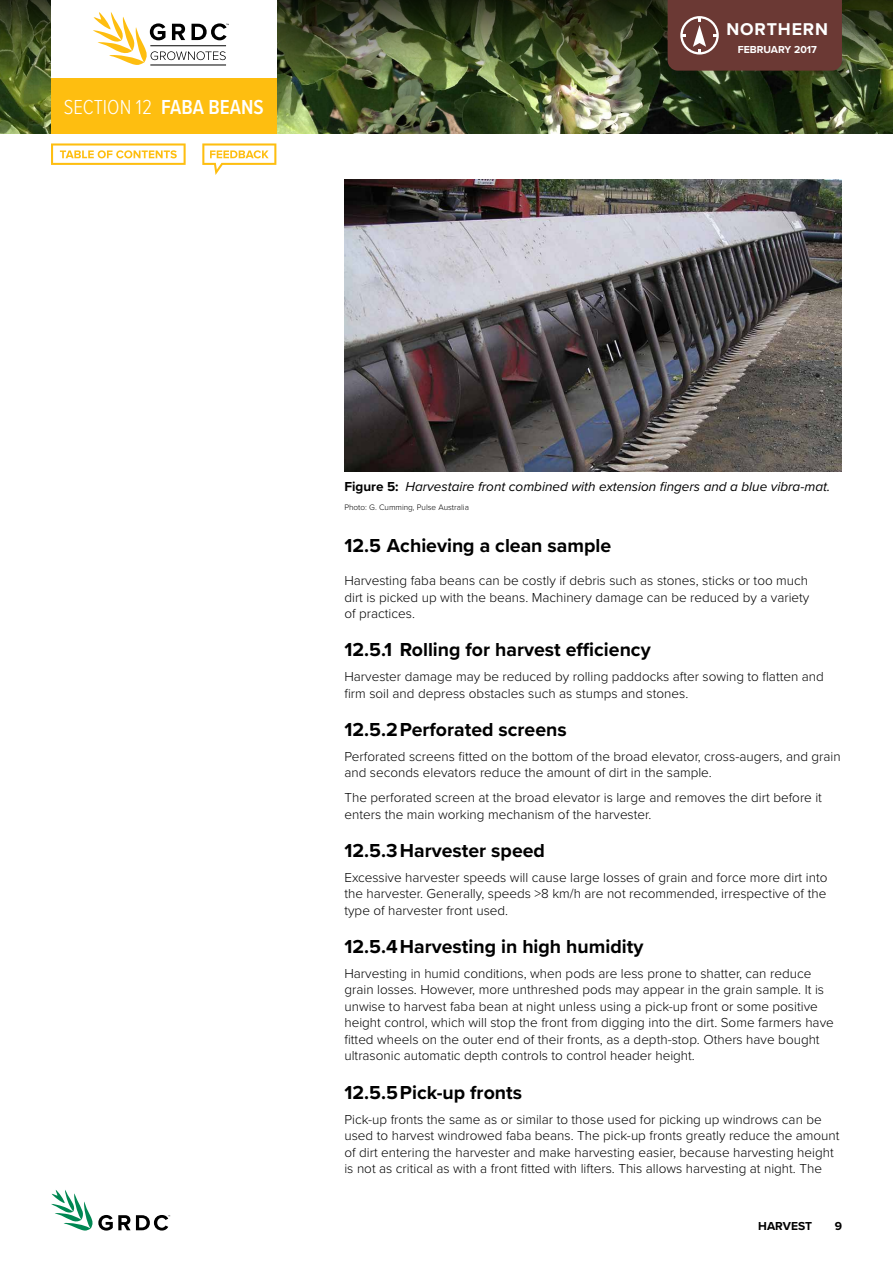
<style>
.page{position:relative;width:893px;height:1263px;background:#fff}
.page>*{position:absolute;margin:0;border:0;box-sizing:border-box;transform-origin:0 0}
.t1{font:300 21px "Proxima Nova Cond";color:#fff}
.t2{font:600 21px "Proxima Nova Cond";color:#fff}
.t3{font:700 19.5px "Proxima Nova";color:#000}
.t4{font:700 17.7px "Proxima Nova";letter-spacing:.05em;color:#fff}
.t5{font:300 13.5px/16.5px "Proxima Nova";color:#000}
.t6{font:italic 13.5px "Proxima Nova";color:#000}
.t7{font:700 12px "Proxima Nova";color:#000}
.t8{font:700 10.5px "Proxima Nova";color:#fff}
.t9{font:300 8.25px "Proxima Nova";color:#000}
.s1{font-weight:600}
.s2{font-weight:700;font-style:normal}
</style>
<div class="page">
<img style="left:0;top:117px;width:893px;height:16px">
<img style="left:0;top:0;width:893px;height:117px">
<svg style="left:51px;top:1190px;width:119px;height:41px"></svg>
<div style="left:51px;top:0;width:225px;height:81px;background:#fff"></div>
<div style="left:51px;top:78px;width:225px;height:55px;background:#febe10"></div>
<svg style="left:51px;top:143px;width:135px;height:22px"></svg>
<svg style="left:202px;top:143px;width:74px;height:32px"></svg>
<div style="left:668px;top:0;width:174px;height:71px;background:#6b3934"></div>
<hr style="left:150px;top:65px;width:76px;height:1px;background:#000">
<svg style="left:93px;top:12px;width:136px;height:53px"></svg>
<img style="left:344px;top:180px;width:498px;height:292px">
<h1 class="t1" style="left:64px;top:91px;width:109px">SECTION 12 <span class="s1">FABA</span></h1>
<h1 class="t2" style="left:209px;top:91px;width:12px">BEANS</h1>
<h3 class="t4" style="left:726px;top:19px;width:103px">NORTHERN</h3>
<p class="t8" style="left:738px;top:41px;width:81px">February 2017</p>
<p class="t6" style="left:344px;top:477px;width:487px"><span class="s2">Figure 5:</span> Harvestaire front combined with extension fingers and a blue vibra-mat.</p>
<p class="t9" style="left:344px;top:501px;width:126px">Photo: G. Cumming, Pulse Australia</p>
<h2 class="t3" style="left:344px;top:531px;width:268px">12.5 Achieving a clean sample</h2>
<p class="t5" style="left:344px;top:572px;width:466px;text-align:justify">Harvesting faba beans can be costly if debris such as stones, sticks or too much dirt is picked up with the beans. Machinery damage can be reduced by a variety of practices.</p>
<h2 class="t3" style="left:344px;top:635px;width:308px">12.5.1 Rolling for harvest efficiency</h2>
<p class="t5" style="left:344px;top:668px;width:481px">Harvester damage may be reduced by rolling paddocks after sowing to flatten and firm soil and depress obstacles such as stumps and stones.</p>
<h2 class="t3" style="left:344px;top:715px;width:224px">12.5.2Perforated screens</h2>
<p class="t5" style="left:344px;top:747px;width:498px">Perforated screens fitted on the bottom of the broad elevator, cross-augers, and grain and seconds elevators reduce the amount of dirt in the sample.</p>
<p class="t5" style="left:344px;top:789px;width:479px">The perforated screen at the broad elevator is large and removes the dirt before it enters the main working mechanism of the harvester.</p>
<h2 class="t3" style="left:344px;top:836px;width:202px">12.5.3Harvester speed</h2>
<p class="t5" style="left:344px;top:868px;width:484px;text-align:justify">Excessive harvester speeds will cause large losses of grain and force more dirt into the harvester. Generally, speeds &gt;8 km/h are not recommended, irrespective of the type of harvester front used.</p>
<h2 class="t3" style="left:344px;top:932px;width:301px">12.5.4Harvesting in high humidity</h2>
<p class="t5" style="left:344px;top:964px;width:491px">Harvesting in humid conditions, when pods are less prone to shatter, can reduce grain losses. However, more unthreshed pods may appear in the grain sample. It is unwise to harvest faba bean at night unless using a pick-up front or some positive height control, which will stop the front from digging into the dirt. Some farmers have fitted wheels on the outer end of their fronts, as a depth-stop. Others have bought ultrasonic automatic depth controls to control header height.</p>
<h2 class="t3" style="left:344px;top:1077px;width:179px">12.5.5Pick-up fronts</h2>
<p class="t5" style="left:344px;top:1110px;width:497px">Pick-up fronts the same as or similar to those used for picking up windrows can be used to harvest windrowed faba beans. The pick-up fronts greatly reduce the amount of dirt entering the harvester and make harvesting easier, because harvesting height is not as critical as with a front fitted with lifters. This allows harvesting at night. The</p>
<p class="t7" style="left:758px;top:1217px;width:55px">harvest</p>
<p class="t7" style="left:835px;top:1217px;width:9px">9</p>
</div>
